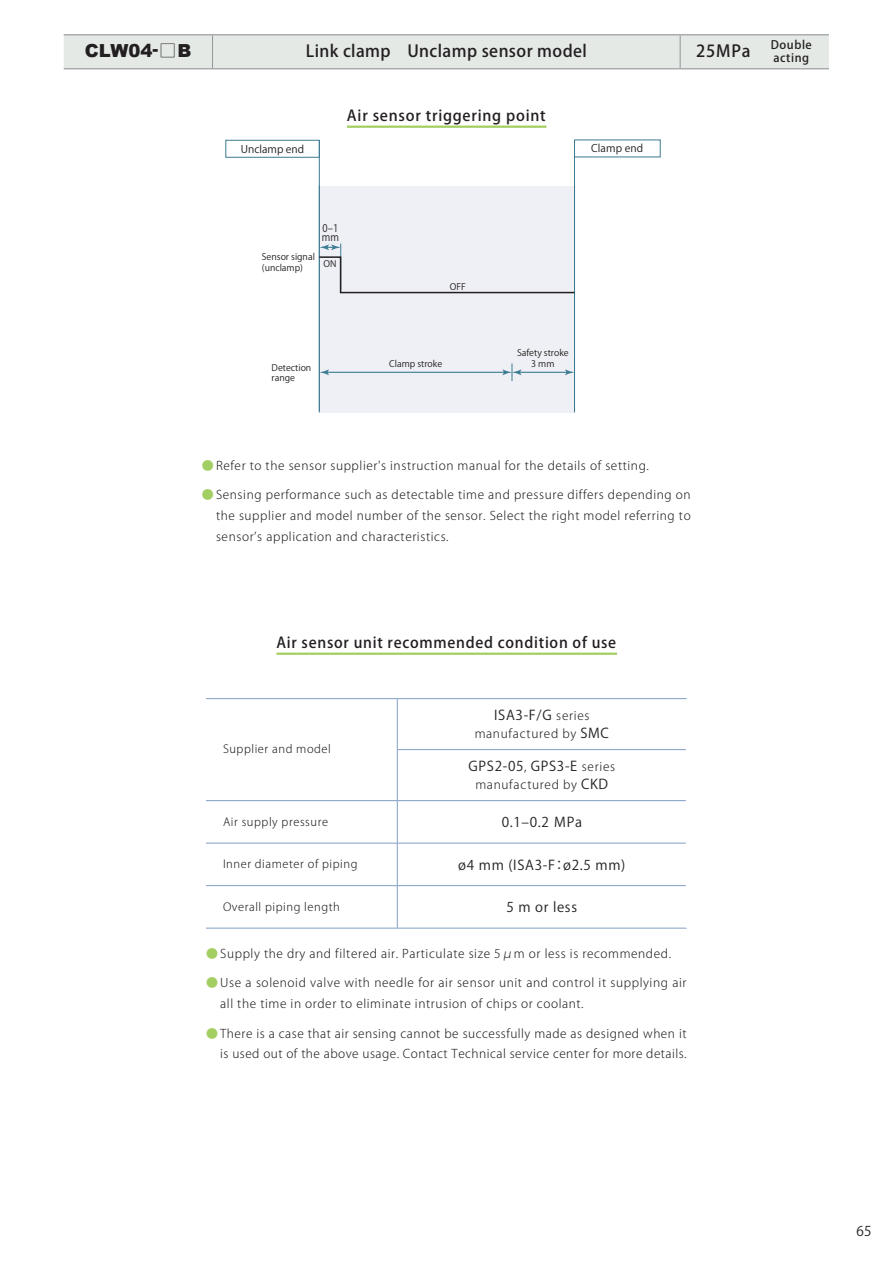
<style>
.page{position:relative;width:893px;height:1263px;background:#fff}
.page>*{position:absolute;margin:0;border:0;box-sizing:border-box;transform-origin:0 0}
.t1{font:900 18px "Arial";color:#231f20}
.t2{font:16.5px "Koz Go Pro Medium 90 msp RKSJ H";letter-spacing:.025em;color:#231f20}
.t3{font:15px "Koz Go Pro Medium 90 msp RKSJ H";letter-spacing:.05em;color:#231f20}
.t4{font:13.5px "Koz Go Pro Regular 90 msp RKSJ H";letter-spacing:.05em;color:#231f20}
.t5{font:12px/21px "Koz Go Pro Light 90 msp RKSJ H";letter-spacing:.05em;color:#231f20}
.t6{font:11.55px/13px "Koz Go Pro Medium 90 msp RKSJ H";letter-spacing:.05em;color:#231f20}
.t7{font:11.25px "Koz Go Pro Light 90 msp RKSJ H";letter-spacing:.05em;color:#231f20}
.t8{font:10.5px "Koz Go Pro Regular 90 msp RKSJ H";color:#231f20}
.t9{font:10.5px/9px "Koz Go Pro Regular 90 msp RKSJ H";color:#231f20;scale:.9 1}
.t10{font:9px/10.5px "Koz Go Pro Regular 90 msp RKSJ H";color:#231f20}
.s1{font-size:17.25px}
.s2{font-family:"Koz Go Pro Extra Light 90 msp RKSJ H";font-weight:400;font-size:17.25px}
.s3{font-family:"Koz Go Pro Regular 90 msp RKSJ H";color:#a3cf62}
.s4{font-family:"Koz Go Pro Light 90 msp RKSJ H";font-size:12px}
.s5{font-family:"Koz Go Pro Regular 90 msp RKSJ H";font-size:13.5px}
</style>
<div class="page">
<div style="left:64px;top:35px;width:765px;height:33px;background:#e4e9e6"></div>
<hr style="left:212px;top:35px;width:1px;height:33px;background:#939598">
<hr style="left:680px;top:35px;width:1px;height:33px;background:#939598">
<hr style="left:64px;top:34px;width:765px;height:1px;background:#939598">
<hr style="left:64px;top:68px;width:765px;height:1px;background:#939598">
<div style="left:319px;top:186px;width:255px;height:226px;background:#eef0f5"></div>
<hr style="left:319px;top:186px;width:1px;height:226px;background:#3d7b93">
<hr style="left:574px;top:186px;width:1px;height:226px;background:#3d7b93">
<hr style="left:574px;top:149px;width:1px;height:262px;background:#3d7b93">
<hr style="left:319px;top:140px;width:1px;height:271px;background:#3d7b93">
<hr style="left:340px;top:244px;width:1px;height:46px;background:#3d7b93">
<svg style="left:320px;top:244px;width:21px;height:6px"></svg>
<hr style="left:326px;top:372px;width:179px;height:1px;background:#3d7b93">
<svg style="left:320px;top:369px;width:9px;height:6px"></svg>
<hr style="left:518px;top:372px;width:50px;height:1px;background:#3d7b93">
<svg style="left:565px;top:369px;width:9px;height:6px"></svg>
<svg style="left:502px;top:364px;width:19px;height:17px"></svg>
<svg style="left:318px;top:256px;width:257px;height:38px"></svg>
<div style="left:225px;top:140px;width:95px;height:18px;border:1px solid #3d7b93"></div>
<svg style="left:398px;top:699px;width:288px;height:229px"></svg>
<hr style="left:206px;top:698px;width:191px;height:1px;background:#839fc4">
<hr style="left:397px;top:699px;width:1px;height:50px;background:#839fc4">
<hr style="left:397px;top:750px;width:1px;height:50px;background:#839fc4">
<hr style="left:206px;top:800px;width:191px;height:1px;background:#839fc4">
<hr style="left:397px;top:801px;width:1px;height:42px;background:#839fc4">
<hr style="left:206px;top:843px;width:191px;height:1px;background:#839fc4">
<hr style="left:397px;top:843px;width:1px;height:42px;background:#839fc4">
<hr style="left:206px;top:885px;width:191px;height:1px;background:#839fc4">
<hr style="left:397px;top:886px;width:1px;height:42px;background:#839fc4">
<hr style="left:206px;top:928px;width:191px;height:1px;background:#839fc4">
<hr style="left:397px;top:749px;width:289px;height:1px;background:#839fc4">
<hr style="left:397px;top:800px;width:289px;height:1px;background:#839fc4">
<hr style="left:397px;top:843px;width:289px;height:1px;background:#839fc4">
<hr style="left:397px;top:885px;width:289px;height:1px;background:#839fc4">
<hr style="left:397px;top:698px;width:290px;height:1px;background:#839fc4">
<hr style="left:397px;top:928px;width:290px;height:1px;background:#839fc4">
<hr style="left:347px;top:126px;width:199px;height:2px;background:#a3cf62">
<hr style="left:276px;top:653px;width:341px;height:2px;background:#a3cf62">
<h1 class="t1" style="left:85px;top:37px;width:108px">CLW04<span class="s1">-</span><span class="s2">□</span>B</h1>
<h2 class="t2" style="left:306px;top:45px;width:282px">Link clamp Unclamp sensor model</h2>
<h2 class="t2" style="left:696px;top:45px;width:73px">25MPa　</h2>
<p class="t6" style="left:771px;top:40px;width:43px">Double acting</p>
<p class="t3" style="left:347px;top:109px;width:200px">Air sensor triggering point</p>
<p class="t8" style="left:241px;top:145px;width:65px">Unclamp end</p>
<p class="t8" style="left:591px;top:144px;width:53px">Clamp end</p>
<p class="t10" style="left:262px;top:253px;width:54px">Sensor signal (unclamp)</p>
<p class="t9" style="left:322px;top:225px;width:20px">0‒1 mm</p>
<p class="t10" style="left:323px;top:260px;width:14px">ON</p>
<p class="t10" style="left:272px;top:363px;width:41px">Detection range</p>
<p class="t10" style="left:450px;top:282px;width:17px">OFF</p>
<p class="t10" style="left:389px;top:360px;width:54px">Clamp stroke</p>
<p class="t10" style="left:517px;top:349px;width:53px;text-align:center">Safety stroke<br>3 mm</p>
<p class="t5" style="left:202px;top:456px;width:448px"><span class="s3">●</span> Refer to the sensor supplier's instruction manual for the details of setting.</p>
<p class="t5" style="left:216px;top:486px;width:476px;text-align:justify;text-indent:-14px"><span class="s3">●</span> Sensing performance such as detectable time and pressure differs depending on the supplier and model number of the sensor. Select the right model referring to sensorʼs application and characteristics.</p>
<p class="t3" style="left:276px;top:636px;width:341px">Air sensor unit recommended condition of use</p>
<p class="t7" style="left:223px;top:745px;width:109px">Supplier and model</p>
<p class="t4" style="left:494px;top:710px;width:97px">ISA3-F/G <span class="s4">series</span></p>
<p class="t5" style="left:475px;top:724px;width:136px">manufactured by <span class="s5">SMC</span></p>
<p class="t4" style="left:468px;top:761px;width:148px">GPS2-05<span class="s4">,</span> GPS3-E <span class="s4">series</span></p>
<p class="t5" style="left:475px;top:775px;width:134px">manufactured by <span class="s5">CKD</span></p>
<p class="t7" style="left:223px;top:817px;width:107px">Air supply pressure</p>
<p class="t4" style="left:502px;top:817px;width:82px">0.1‒0.2 MPa</p>
<p class="t7" style="left:223px;top:860px;width:136px">Inner diameter of piping</p>
<p class="t4" style="left:458px;top:859px;width:169px">ø4 mm (ISA3-F：ø2.5 mm)</p>
<p class="t7" style="left:223px;top:902px;width:118px">Overall piping length</p>
<p class="t4" style="left:507px;top:902px;width:72px">5 m or less</p>
<p class="t5" style="left:206px;top:944px;width:466px"><span class="s3">●</span> Supply the dry and filtered air. Particulate size 5μm or less is recommended.</p>
<p class="t5" style="left:220px;top:974px;width:468px;text-indent:-14px"><span class="s3">●</span> Use a solenoid valve with needle for air sensor unit and control it supplying air all the time in order to eliminate intrusion of chips or coolant.</p>
<p class="t5" style="left:206px;top:1024px;width:482px;text-align:right"><span class="s3">●</span> There is a case that air sensing cannot be successfully made as designed when it is used out of the above usage. Contact Technical service center for more details.</p>
<p class="t4" style="left:856px;top:1226px;width:16px">65</p>
</div>
